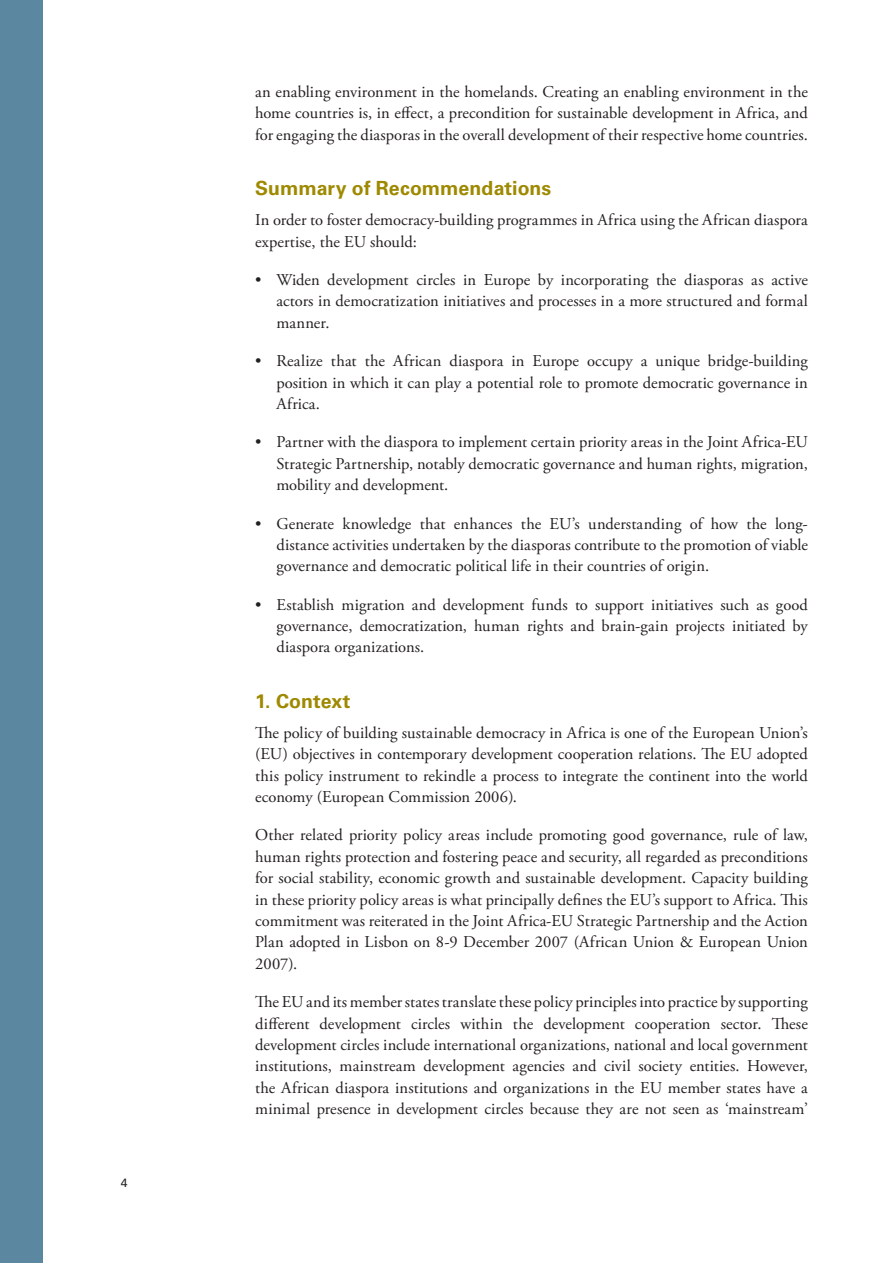
<style>
.page{position:relative;width:893px;height:1263px;background:#fff}
.page>*{position:absolute;margin:0;border:0;box-sizing:border-box;transform-origin:0 0}
.Underrubrik{font:700 19.5px "Univers LT Std";color:#9e8900}
.Brödtext{font:16.5px/21.5px "Adobe Garamond Pro";letter-spacing:.005em;color:#231f20;text-align:justify}
.t1{font:12px "Univers LT Std";color:#231f20}
</style>
<div class="page">
<div style="left:0;top:0;width:43px;height:1263px;background:#5c87a1"></div>
<p class="t1" style="left:121px;top:1175px;width:8px">4</p>
<p class="Brödtext" style="left:255px;top:82px;width:554px">an enabling environment in the homelands. Creating an enabling environment in the home countries is, in effect, a precondition for sustainable development in Africa, and for engaging the diasporas in the overall development of their respective home countries.</p>
<p class="Underrubrik" style="left:255px;top:177px;width:298px">Summary of Recommendations</p>
<p class="Brödtext" style="left:255px;top:210px;width:554px">In order to foster democracy-building programmes in Africa using the African diaspora expertise, the EU should:</p>
<p class="Brödtext" style="left:276px;top:270px;width:533px;text-indent:-21px">• Widen development circles in Europe by incorporating the diasporas as active actors in democratization initiatives and processes in a more structured and formal manner.</p>
<p class="Brödtext" style="left:276px;top:351px;width:533px;text-indent:-21px">• Realize that the African diaspora in Europe occupy a unique bridge-building position in which it can play a potential role to promote democratic governance in Africa.</p>
<p class="Brödtext" style="left:276px;top:432px;width:533px;text-indent:-21px">• Partner with the diaspora to implement certain priority areas in the Joint Africa-EU Strategic Partnership, notably democratic governance and human rights, migration, mobility and development.</p>
<p class="Brödtext" style="left:276px;top:513px;width:533px;text-indent:-21px">• Generate knowledge that enhances the EU’s understanding of how the long&shy;distance activities undertaken by the diasporas contribute to the promotion of viable governance and democratic political life in their countries of origin.</p>
<p class="Brödtext" style="left:276px;top:594px;width:533px;text-indent:-21px">• Establish migration and development funds to support initiatives such as good governance, democratization, human rights and brain-gain projects initiated by diaspora organizations.</p>
<p class="Underrubrik" style="left:255px;top:690px;width:97px">1. Context</p>
<p class="Brödtext" style="left:255px;top:722px;width:554px">The policy of building sustainable democracy in Africa is one of the European Union’s (EU) objectives in contemporary development cooperation relations. The EU adopted this policy instrument to rekindle a process to integrate the continent into the world economy (European Commission 2006).</p>
<p class="Brödtext" style="left:255px;top:825px;width:554px">Other related priority policy areas include promoting good governance, rule of law, human rights protection and fostering peace and security, all regarded as preconditions for social stability, economic growth and sustainable development. Capacity building in these priority policy areas is what principally defines the EU’s support to Africa. This commitment was reiterated in the Joint Africa-EU Strategic Partnership and the Action Plan adopted in Lisbon on 8-9 December 2007 (African Union &amp; European Union 2007).</p>
<p class="Brödtext" style="left:255px;top:992px;width:554px">The EU and its member states translate these policy principles into practice by supporting different development circles within the development cooperation sector. These development circles include international organizations, national and local government institutions, mainstream development agencies and civil society entities. However, the African diaspora institutions and organizations in the EU member states have a minimal presence in development circles because they are not seen as ‘mainstream’</p>
</div>
